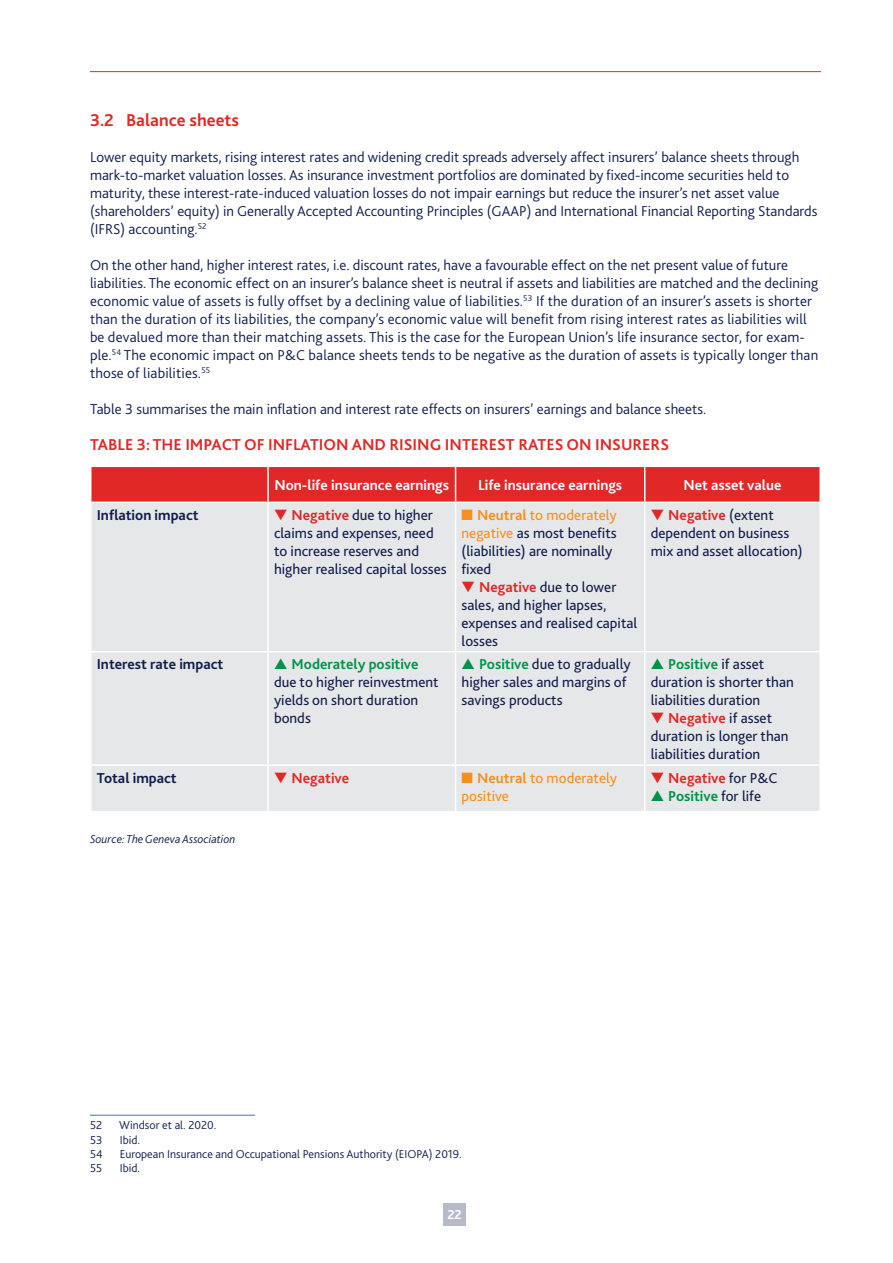
<style>
.page{position:relative;width:893px;height:1263px;background:#fff}
.page>*{position:absolute;margin:0;border:0;box-sizing:border-box;transform-origin:0 0}
.t1{font:700 18px "Bliss 2";color:#e02926}
.t2{font:700 16.5px "Bliss 2";color:#e02926}
.t3{font:300 15px/18px "Bliss 2";color:#0f1d4c}
.t4{font:15px/18px "Bliss 2";color:#0f1d4c}
.t5{font:700 15px "Bliss 2";color:#fff}
.t6{font:700 15px "Bliss 2";color:#0f1d4c}
.t7{font:15px/18px "Bliss 2";color:#f78f1e}
.t8{font:700 15px "Bliss 2";color:#e02926}
.t9{font:700 15px "Bliss 2";color:#009247}
.t10{font:700 13.5px "Bliss 2";color:#fff}
.t11{font:300 12px "Bliss 2";color:#0f1d4c}
.t12{font:italic 300 12px "Bliss 2";color:#0f1d4c}
.s1{color:#e02926}
.s2{font-weight:700;color:#e02926}
.s3{color:#f78f1e}
.s4{font-weight:700;color:#f78f1e}
.s5{color:#009247}
.s6{font-weight:700;color:#009247}
.s7{font-weight:700}
.s8{font-weight:400;color:#0f1d4c}
</style>
<div class="page">
<div style="left:443px;top:1203px;width:23px;height:22px;background:#b7bbc9"></div>
<hr style="left:90px;top:71px;width:731px;height:1px;background:#e02926">
<hr style="left:90px;top:1115px;width:165px;height:1px;background:#5582bd">
<div style="left:92px;top:467px;width:727px;height:34px;background:#e02926"></div>
<div style="left:92px;top:503px;width:727px;height:308px;background:#e6e7e8"></div>
<hr style="left:267px;top:467px;width:2px;height:34px;background:#fff">
<hr style="left:455px;top:467px;width:1px;height:34px;background:#fff">
<hr style="left:644px;top:467px;width:1px;height:34px;background:#fff">
<hr style="left:267px;top:503px;width:2px;height:148px;background:#fff">
<hr style="left:455px;top:503px;width:1px;height:148px;background:#fff">
<hr style="left:644px;top:503px;width:1px;height:148px;background:#fff">
<hr style="left:90px;top:651px;width:178px;height:1px;background:#fff">
<hr style="left:268px;top:651px;width:188px;height:1px;background:#fff">
<hr style="left:267px;top:652px;width:2px;height:112px;background:#fff">
<hr style="left:456px;top:651px;width:189px;height:1px;background:#fff">
<hr style="left:455px;top:652px;width:1px;height:112px;background:#fff">
<hr style="left:645px;top:651px;width:176px;height:1px;background:#fff">
<hr style="left:644px;top:652px;width:1px;height:112px;background:#fff">
<hr style="left:90px;top:764px;width:178px;height:2px;background:#fff">
<hr style="left:268px;top:764px;width:188px;height:2px;background:#fff">
<hr style="left:267px;top:766px;width:2px;height:45px;background:#fff">
<hr style="left:456px;top:764px;width:189px;height:2px;background:#fff">
<hr style="left:455px;top:766px;width:1px;height:45px;background:#fff">
<hr style="left:645px;top:764px;width:176px;height:2px;background:#fff">
<hr style="left:644px;top:766px;width:1px;height:45px;background:#fff">
<p class="t1" style="left:90px;top:109px;width:151px">3.2 Balance sheets</p>
<p class="t3" style="left:90px;top:148px;width:729px">Lower equity markets, rising interest rates and widening credit spreads adversely affect insurers’ balance sheets through mark-to-market valuation losses. As insurance investment portfolios are dominated by fixed-income securities held to maturity, these interest-rate-induced valuation losses do not impair earnings but reduce the insurer’s net asset value (shareholders’ equity) in Generally Accepted Accounting Principles (GAAP) and International Financial Reporting Standards (IFRS) accounting.<sup>52</sup></p>
<p class="t3" style="left:90px;top:256px;width:730px">On the other hand, higher interest rates, i.e. discount rates, have a favourable effect on the net present value of future liabilities. The economic effect on an insurer’s balance sheet is neutral if assets and liabilities are matched and the declining economic value of assets is fully offset by a declining value of liabilities.<sup>53</sup> If the duration of an insurer’s assets is shorter than the duration of its liabilities, the company’s economic value will benefit from rising interest rates as liabilities will be devalued more than their matching assets. This is the case for the European Union’s life insurance sector, for exam&shy;ple.<sup>54</sup> The economic impact on P&amp;C balance sheets tends to be negative as the duration of assets is typically longer than those of liabilities.<sup>55</sup></p>
<p class="t3" style="left:90px;top:400px;width:618px">Table 3 summarises the main inflation and interest rate effects on insurers’ earnings and balance sheets.</p>
<p class="t2" style="left:90px;top:434px;width:581px">TABLE 3: THE IMPACT OF INFLATION AND RISING INTEREST RATES ON INSURERS</p>
<p class="t5" style="left:274px;top:476px;width:176px">Non-life insurance earnings</p>
<p class="t5" style="left:478px;top:476px;width:146px">Life insurance earnings</p>
<p class="t5" style="left:683px;top:476px;width:100px">Net asset value</p>
<p class="t6" style="left:97px;top:505px;width:103px">Inflation impact</p>
<p class="t4" style="left:274px;top:506px;width:174px"><span class="s1">▼</span> <span class="s2">Negative</span> due to higher claims and expenses, need to increase reserves and higher realised capital losses</p>
<p class="t4" style="left:462px;top:506px;width:157px"><span class="s3">■</span> <span class="s4">Neutral</span> <span class="s3">to moderately negative</span> as most benefits (liabilities) are nominally fixed</p>
<p class="t4" style="left:462px;top:578px;width:177px"><span class="s1">▼</span> <span class="s2">Negative</span> due to lower sales, and higher lapses, expenses and realised capital losses</p>
<p class="t4" style="left:651px;top:506px;width:153px"><span class="s1">▼</span> <span class="s2">Negative</span> (extent dependent on business mix and asset allocation)</p>
<p class="t6" style="left:97px;top:655px;width:128px">Interest rate impact</p>
<p class="t4" style="left:274px;top:655px;width:166px"><span class="s5">▲</span> <span class="s6">Moderately positive </span>due to higher reinvestment yields on short duration bonds</p>
<p class="t4" style="left:462px;top:655px;width:171px"><span class="s5">▲</span> <span class="s6">Positive</span> due to gradually higher sales and margins of savings products</p>
<p class="t4" style="left:651px;top:655px;width:145px"><span class="s5">▲</span> <span class="s6">Positive</span> if asset duration is shorter than liabilities duration</p>
<p class="t4" style="left:651px;top:709px;width:139px"><span class="s1">▼</span> <span class="s2">Negative</span> if asset duration is longer than liabilities duration</p>
<p class="t6" style="left:97px;top:768px;width:81px">Total impact</p>
<p class="t8" style="left:274px;top:768px;width:77px">▼ Negative</p>
<p class="t7" style="left:462px;top:768px;width:157px">■ <span class="s7">Neutral</span> to moderately positive</p>
<p class="t8" style="left:651px;top:768px;width:128px">▼ Negative <span class="s8">for P&amp;C</span></p>
<p class="t9" style="left:651px;top:786px;width:112px">▲ Positive <span class="s8">for life</span></p>
<p class="t12" style="left:90px;top:832px;width:147px">Source: The Geneva Association</p>
<p class="t11" style="left:90px;top:1118px;width:14px">52</p>
<p class="t11" style="left:119px;top:1118px;width:99px">Windsor et al. 2020.</p>
<p class="t11" style="left:90px;top:1132px;width:14px">53</p>
<p class="t11" style="left:120px;top:1132px;width:22px">Ibid.</p>
<p class="t11" style="left:90px;top:1146px;width:14px">54</p>
<p class="t11" style="left:120px;top:1146px;width:344px">European Insurance and Occupational Pensions Authority (EIOPA) 2019.</p>
<p class="t11" style="left:90px;top:1161px;width:14px">55</p>
<p class="t11" style="left:120px;top:1161px;width:22px">Ibid.</p>
<p class="t10" style="left:447px;top:1206px;width:16px">22</p>
</div>
